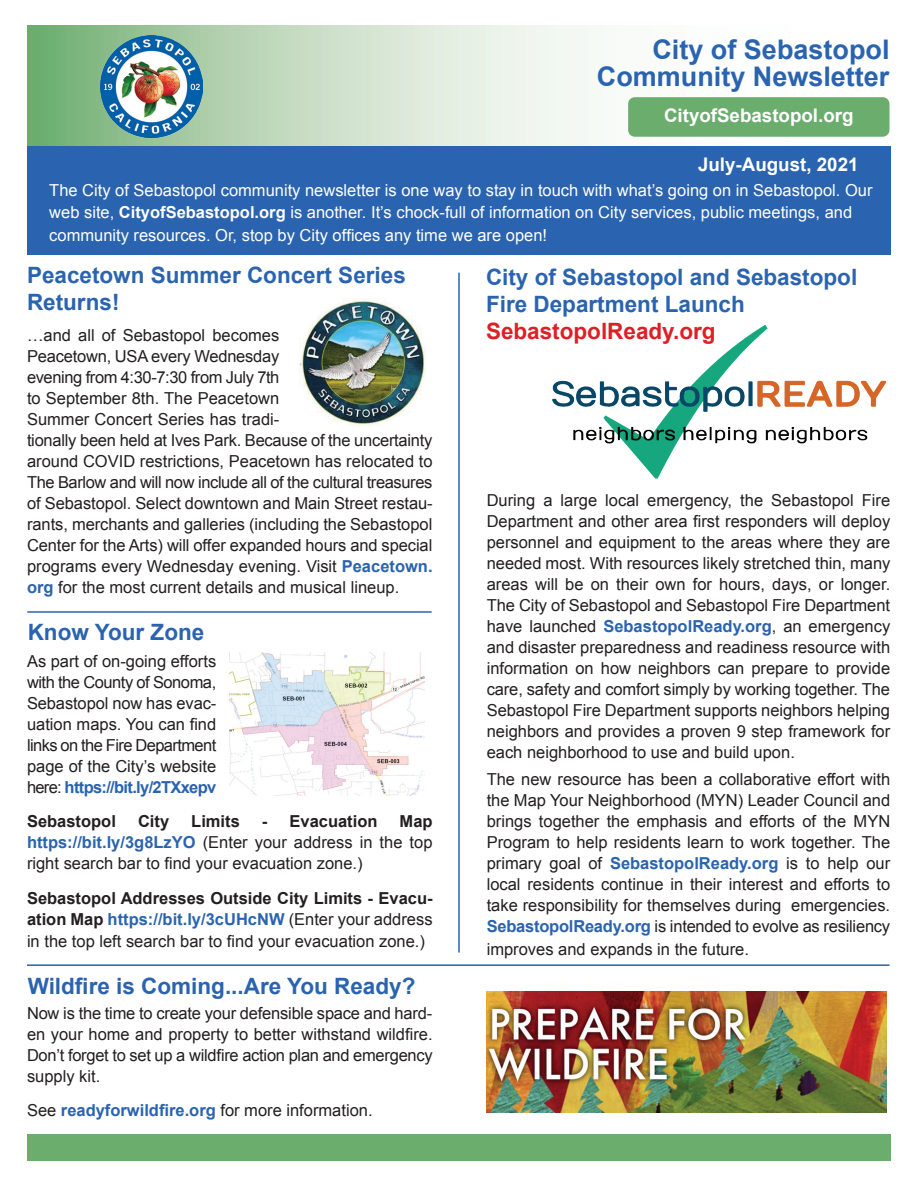
<style>
.page{position:relative;width:918px;height:1188px;background:#fff}
.page>*{position:absolute;margin:0;border:0;box-sizing:border-box;transform-origin:0 0}
.t1{font:700 27px/27px "Arial";color:#2a63af;text-align:right}
.t2{font:700 22.5px/27px "Arial";color:#2a63af}
.t3{font:700 22.5px "Arial";color:#de1f26}
.t4{font:700 18.75px "Arial";color:#fff}
.t5{font:16.5px/21px "Arial";color:#231f20;text-align:justify}
.t6{font:16.5px/22.5px "Arial";color:#fff}
.t7{font:700 16.5px/21px "Arial";color:#231f20}
.s1{font-weight:700}
.s2{font-weight:700;color:#2a63af}
.s3{color:#2a63af}
.s4{font-weight:400}
</style>
<div class="page">
<svg style="left:27px;top:25px;width:604px;height:121px"></svg>
<div style="left:27px;top:1134px;width:864px;height:27px;background:#6aad6d"></div>
<div style="left:628px;top:97px;width:262px;height:40px;background:#6aad6d;border-radius:7px"></div>
<img style="left:100px;top:36px;width:102px;height:102px">
<div style="left:27px;top:146px;width:864px;height:109px;background:#2a63af"></div>
<img style="left:299px;top:299px;width:127px;height:127px">
<img style="left:230px;top:653px;width:194px;height:142px">
<img style="left:486px;top:991px;width:400px;height:121px">
<hr style="left:458px;top:273px;width:2px;height:680px;background:#2a63af">
<hr style="left:27px;top:611px;width:405px;height:2px;background:#2a63af">
<hr style="left:27px;top:964px;width:863px;height:2px;background:#2a63af">
<img style="left:552px;top:325px;width:335px;height:154px">
<h1 class="t1" style="left:597px;top:36px;width:294px">City of Sebastopol<br>Community Newsletter</h1>
<p class="t4" style="left:664px;top:103px;width:191px">CityofSebastopol.org</p>
<p class="t4" style="left:698px;top:152px;width:162px">July-August, 2021</p>
<p class="t6" style="left:49px;top:179px;width:825px">The City of Sebastopol community newsletter is one way to stay in touch with what’s going on in Sebastopol. Our web site, <span class="s1">CityofSebastopol.org</span> is another. It’s chock-full of information on City services, public meetings, and community resources. Or, stop by City offices any time we are open!</p>
<h2 class="t2" style="left:27px;top:263px;width:380px">Peacetown Summer Concert Series<br>Returns!</h2>
<h2 class="t2" style="left:486px;top:264px;width:373px">City of Sebastopol and Sebastopol<br>Fire Department Launch</h2>
<h2 class="t3" style="left:486px;top:316px;width:231px">SebastopolReady.org</h2>
<p class="t5" style="left:27px;top:324px;width:407px;text-align:left">…and all of Sebastopol becomes<br>Peacetown, USA every Wednesday<br>evening from 4:30-7:30 from July 7th<br>to September 8th. The Peacetown<br>Summer Concert Series has tradi-<br>tionally been held at Ives Park. Because of the uncertainty around COVID restrictions, Peacetown has relocated to The Barlow and will now include all of the cultural treasures of Sebastopol. Select downtown and Main Street restau&shy;rants, merchants and galleries (including the Sebastopol Center for the Arts) will offer expanded hours and special programs every Wednesday evening. Visit <span class="s2">Peacetown. org</span> for the most current details and musical lineup.</p>
<p class="t5" style="left:487px;top:489px;width:405px">During a large local emergency, the Sebastopol Fire Department and other area first responders will deploy personnel and equipment to the areas where they are needed most. With resources likely stretched thin, many areas will be on their own for hours, days, or longer.<br>The City of Sebastopol and Sebastopol Fire Department have launched <span class="s2">SebastopolReady.org</span>, an emergency and disaster preparedness and readiness resource with information on how neighbors can prepare to provide care, safety and comfort simply by working together. The Sebastopol Fire Department supports neighbors helping neighbors and provides a proven 9 step framework for each neighborhood to use and build upon.</p>
<p class="t5" style="left:487px;top:769px;width:405px">The new resource has been a collaborative effort with the Map Your Neighborhood (MYN) Leader Council and brings together the emphasis and efforts of the MYN Program to help residents learn to work together. The primary goal of <span class="s2">SebastopolReady.org</span> is to help our local residents continue in their interest and efforts to take responsibility for themselves during emergencies.<br><span class="s2">SebastopolReady.org</span> is intended to evolve as resiliency</p>
<p class="t5" style="left:487px;top:939px;width:264px">improves and expands in the future.</p>
<h2 class="t2" style="left:28px;top:619px;width:178px">Know Your Zone</h2>
<p class="t5" style="left:27px;top:651px;width:191px">As part of on-going efforts with the County of Sonoma, Sebastopol now has evac&shy;uation maps. You can find links on the Fire Department page of the City’s website here: <span class="s2">https://bit.ly/2TXxepv</span></p>
<p class="t7" style="left:27px;top:811px;width:90px">Sebastopol</p>
<p class="t7" style="left:138px;top:811px;width:33px">City</p>
<p class="t7" style="left:191px;top:811px;width:50px">Limits</p>
<p class="t7" style="left:262px;top:811px;width:117px">- Evacuation</p>
<p class="t5" style="left:27px;top:811px;width:407px;text-indent:373px"><span class="s1">Map </span><span class="s2">https://bit.ly/3g8LzYO</span> (Enter your address in the top right search bar to find your evacuation zone.)</p>
<p class="t7" style="left:27px;top:888px;width:407px">Sebastopol Addresses Outside City Limits - Evacu&shy;ation Map <span class="s3">https://bit.ly/3cUHcNW</span> <span class="s4">(Enter your address</span></p>
<p class="t5" style="left:27px;top:931px;width:400px">in the top left search bar to find your evacuation zone.)</p>
<h2 class="t2" style="left:28px;top:973px;width:389px">Wildfire is Coming...Are You Ready?</h2>
<p class="t5" style="left:27px;top:1003px;width:407px">Now is the time to create your defensible space and hard&shy;en your home and property to better withstand wildfire.<br>Don’t forget to set up a wildfire action plan and emergency supply kit.</p>
<p class="t5" style="left:27px;top:1100px;width:347px">See <span class="s2">readyforwildfire.org</span> for more information.</p>
</div>
